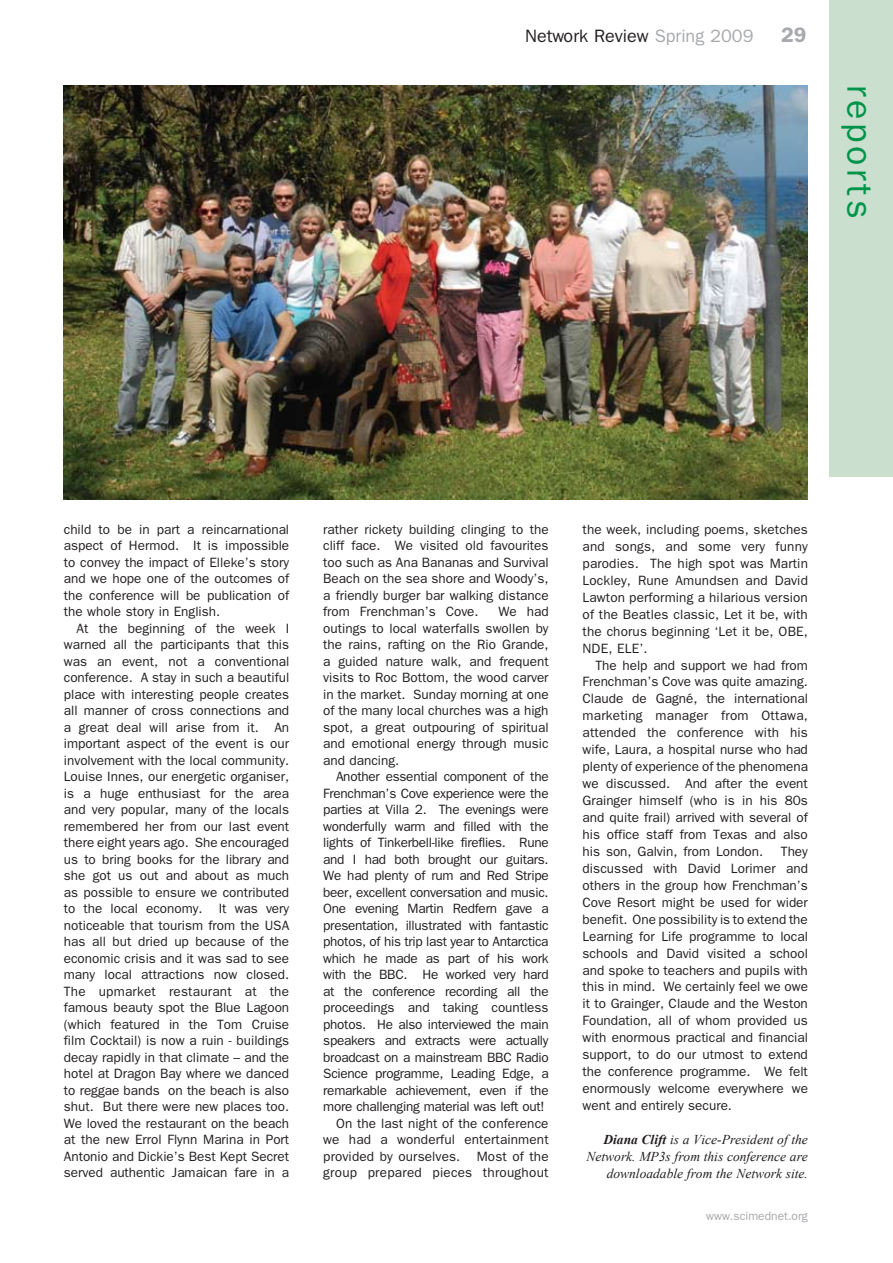
<style>
.page{position:relative;width:893px;height:1263px;background:#fff}
.page>*{position:absolute;margin:0;border:0;box-sizing:border-box;transform-origin:0 0}
.t1{font:36px "Franklin Gothic";letter-spacing:.1em;color:#00944b}
.t2{font:600 21px "Franklin Gothic";color:#a7a9ac}
.t3{font:18px "Franklin Gothic";color:#231f20}
.t4{font:13.5px/16.5px "Franklin Gothic";letter-spacing:-.02em;color:#231f20;text-align:justify}
.t5{font:italic 13.5px/17px "Times New Roman";color:#231f20;text-align:right}
.t6{font:13.5px "Franklin Gothic";letter-spacing:.01em;color:#231f20}
.t7{font:13.5px "Franklin Gothic";color:#231f20}
.t8{font:13.5px "Franklin Gothic";letter-spacing:.02em;color:#231f20}
.t9{font:12px "Franklin Gothic";color:#a7a9ac}
.s1{color:#a7a9ac}
.s2{font-weight:700}
</style>
<div class="page">
<div style="left:829px;top:0;width:64px;height:476px;background:#cadfce"></div>
<img style="left:64px;top:85px;width:744px;height:415px">
<h3 class="t3" style="left:525px;top:26px;width:230px">Network Review <span class="s1">Spring 2009</span></h3>
<h2 class="t2" style="left:781px;top:23px;width:27px">29</h2>
<h1 class="t1" style="left:880px;top:85px;width:135px;rotate:90deg">reports</h1>
<p class="t4" style="left:64px;top:521px;width:227px">child to be in part a reincarnational aspect of Hermod. It is impossible to convey the impact of Elleke’s story and we hope one of the outcomes of the conference will be publication of the whole story in English.</p>
<p class="t4" style="left:64px;top:620px;width:227px;text-indent:13px">At the beginning of the week I warned all the participants that this was an event, not a conventional conference. A stay in such a beautiful place with interesting people creates all manner of cross connections and a great deal will arise from it. An important aspect of the event is our involvement with the local community.<br>Louise Innes, our energetic organiser, is a huge enthusiast for the area and very popular, many of the locals remembered her from our last event there eight years ago. She encouraged us to bring books for the library and she got us out and about as much as possible to ensure we contributed to the local economy. It was very noticeable that tourism from the USA has all but dried up because of the economic crisis and it was sad to see many local attractions now closed.<br>The upmarket restaurant at the famous beauty spot the Blue Lagoon (which featured in the Tom Cruise film Cocktail) is now a ruin - buildings decay rapidly in that climate – and the hotel at Dragon Bay where we danced to reggae bands on the beach is also shut. But there were new places too.<br>We loved the restaurant on the beach at the new Errol Flynn Marina in Port Antonio and Dickie’s Best Kept Secret served authentic Jamaican fare in a</p>
<p class="t4" style="left:323px;top:521px;width:227px">rather rickety building clinging to the cliff face. We visited old favourites too such as Ana Bananas and Survival Beach on the sea shore and Woody’s, a friendly burger bar walking distance from Frenchman’s Cove.</p>
<p class="t4" style="left:323px;top:603px;width:227px;text-indent:175px">We had outings to local waterfalls swollen by the rains, rafting on the Rio Grande, a guided nature walk, and frequent visits to Roc Bottom, the wood carver in the market. Sunday morning at one of the many local churches was a high spot, a great outpouring of spiritual and emotional energy through music and dancing.</p>
<p class="t4" style="left:336px;top:768px;width:214px">Another essential component of the</p>
<p class="t4" style="left:323px;top:785px;width:227px">Frenchman’s Cove experience were the</p>
<p class="t4" style="left:323px;top:801px;width:227px">parties at Villa 2. The evenings were</p>
<p class="t4" style="left:323px;top:818px;width:227px">wonderfully warm and filled with the</p>
<p class="t4" style="left:323px;top:834px;width:227px">lights of Tinkerbell-like fireflies. Rune</p>
<p class="t4" style="left:323px;top:851px;width:227px">and I had both brought our guitars.</p>
<p class="t4" style="left:323px;top:867px;width:227px">We had plenty of rum and Red Stripe</p>
<p class="t4" style="left:323px;top:884px;width:227px">beer, excellent conversation and music.</p>
<p class="t4" style="left:323px;top:900px;width:227px">One evening Martin Redfern gave a</p>
<p class="t4" style="left:323px;top:917px;width:227px">presentation, illustrated with fantastic</p>
<p class="t4" style="left:323px;top:933px;width:227px">photos, of his trip last year to Antarctica</p>
<p class="t4" style="left:323px;top:950px;width:227px">which he made as part of his work</p>
<p class="t4" style="left:323px;top:966px;width:227px">with the BBC. He worked very hard</p>
<p class="t4" style="left:323px;top:983px;width:227px">at the conference recording all the</p>
<p class="t7" style="left:323px;top:1000px;width:227px">proceedings and taking countless</p>
<p class="t4" style="left:323px;top:1016px;width:227px">photos. He also interviewed the main</p>
<p class="t4" style="left:323px;top:1032px;width:227px">speakers and extracts were actually</p>
<p class="t4" style="left:323px;top:1049px;width:227px">broadcast on a mainstream BBC Radio</p>
<p class="t4" style="left:323px;top:1065px;width:227px">Science programme, Leading Edge, a</p>
<p class="t4" style="left:323px;top:1082px;width:227px">remarkable achievement, even if the</p>
<p class="t4" style="left:323px;top:1098px;width:223px">more challenging material was left out!</p>
<p class="t6" style="left:336px;top:1115px;width:214px">On the last night of the conference</p>
<p class="t6" style="left:323px;top:1132px;width:227px">we had a wonderful entertainment</p>
<p class="t6" style="left:323px;top:1148px;width:227px">provided by ourselves. Most of the</p>
<p class="t8" style="left:323px;top:1165px;width:227px">group prepared pieces throughout</p>
<p class="t4" style="left:583px;top:521px;width:227px;line-height:17px">the week, including poems, sketches and songs, and some very funny parodies. The high spot was Martin Lockley, Rune Amundsen and David Lawton performing a hilarious version of the Beatles classic, Let it be, with the chorus beginning ‘Let it be, OBE, NDE, ELE’.</p>
<p class="t4" style="left:583px;top:656px;width:227px;line-height:17px;text-indent:13px">The help and support we had from Frenchman’s Cove was quite amazing.<br>Claude de Gagné, the international marketing manager from Ottawa, attended the conference with his wife, Laura, a hospital nurse who had plenty of experience of the phenomena we discussed. And after the event Grainger himself (who is in his 80s and quite frail) arrived with several of his office staff from Texas and also his son, Galvin, from London.</p>
<p class="t4" style="left:583px;top:842px;width:227px;line-height:17px;text-indent:198px">They discussed with David Lorimer and others in the group how Frenchman’s Cove Resort might be used for wider benefit. One possibility is to extend the Learning for Life programme to local schools and David visited a school and spoke to teachers and pupils with this in mind. We certainly feel we owe it to Grainger, Claude and the Weston Foundation, all of whom provided us with enormous practical and financial support, to do our utmost to extend the conference programme. We felt enormously welcome everywhere we went and entirely secure.</p>
<p class="t5" style="left:586px;top:1131px;width:223px"><span class="s2">Diana Clift</span> is a Vice-President of the<br>Network. MP3s from this conference are downloadable from the Network site.</p>
<p class="t9" style="left:706px;top:1209px;width:103px">www.scimednet.org</p>
</div>
